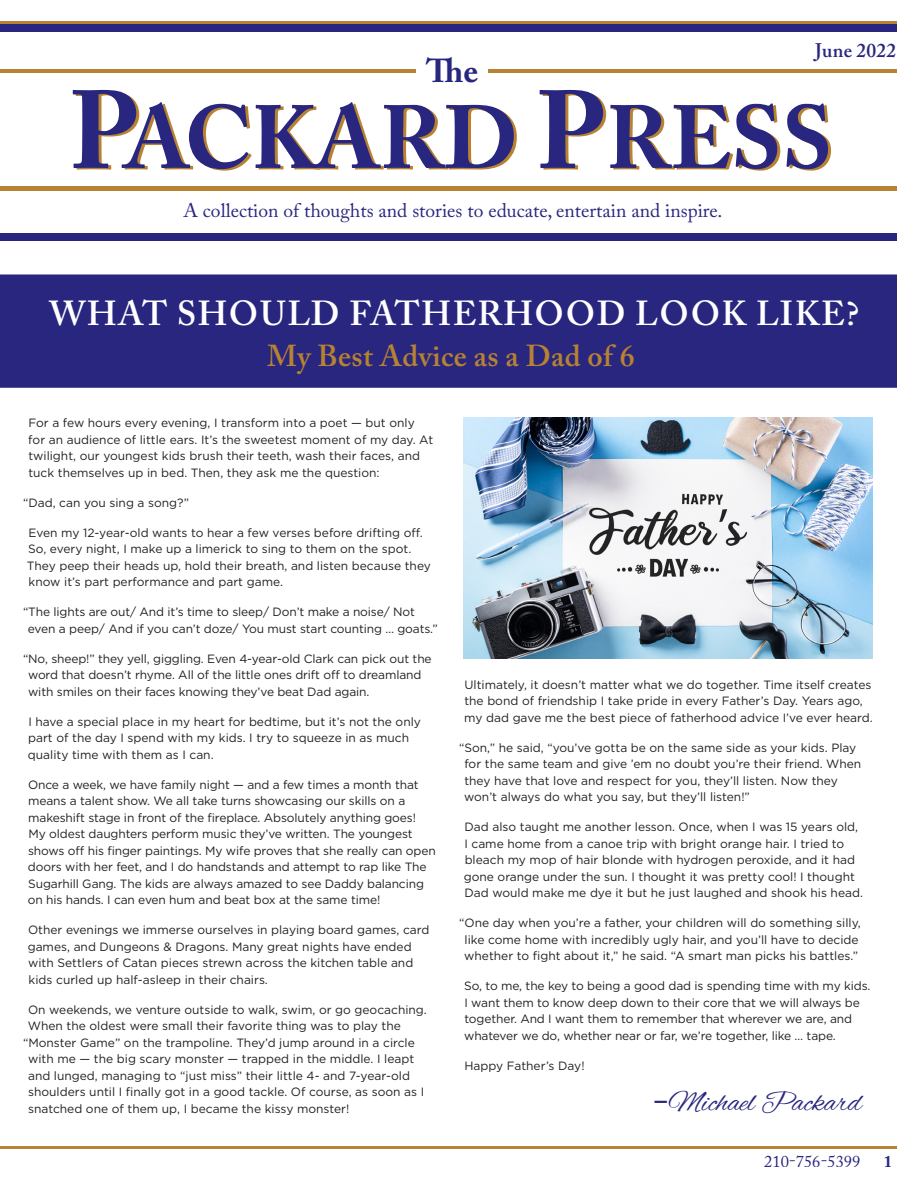
<style>
.page{position:relative;width:918px;height:1188px;background:#fff}
.page>*{position:absolute;margin:0;border:0;box-sizing:border-box;transform-origin:0 0}
.t1{font:700 88.5px "Adobe Caslon Pro";letter-spacing:-.01em;color:#28267f}
.t2{font:600 34.5px "Adobe Caslon Pro";letter-spacing:.045em;color:#fff}
.t3{font:700 33px "Adobe Caslon Pro";color:#28267f}
.t4{font:600 30.15px "Adobe Caslon Pro";letter-spacing:.01em;color:#b78232}
.t5{font:29.55px "Alex Brush";color:#28267f}
.t6{font:19.5px "Adobe Caslon Pro";color:#28267f}
.t7{font:600 19.5px "Adobe Caslon Pro";letter-spacing:.01em;color:#28267f}
.t8{font:16.5px "Adobe Caslon Pro";color:#28267f}
.t9{font:700 16.5px "Adobe Caslon Pro";color:#28267f}
.body{font:12px/16.5px "Gotham";color:#231f20}
.s1{font-size:109.5px}
.s2{font-family:"Open Sans"}
</style>
<div class="page">
<div style="left:0;top:233px;width:905px;height:8px;background:#28267f"></div>
<div style="left:0;top:24px;width:905px;height:8px;background:#28267f"></div>
<hr style="left:0;top:69px;width:905px;height:4px;background:#b78232">
<hr style="left:0;top:187px;width:904px;height:4px;background:#b78232">
<hr style="left:0;top:21px;width:897px;height:3px;background:#b78232">
<div style="left:0;top:274px;width:897px;height:114px;background:#28267f"></div>
<div style="left:417px;top:58px;width:71px;height:35px;background:#fff"></div>
<hr style="left:0;top:1147px;width:904px;height:2px;background:#b78232">
<img style="left:464px;top:418px;width:409px;height:241px">
<div style="left:898px;top:0;width:20px;height:1188px;background:#fff"></div>
<p class="t3" style="left:426px;top:51px;width:54px">The</p>
<p class="t7" style="left:815px;top:38px;width:82px">June 2022</p>
<p class="t1" style="left:69px;top:85px;width:765px"><span class="s1">P</span>ACKARD <span class="s1">P</span>RESS</p>
<p class="t6" style="left:184px;top:199px;width:540px">A collection of thoughts and stories to educate, entertain and inspire.</p>
<p class="t2" style="left:49px;top:293px;width:812px">WHAT SHOULD FATHERHOOD LOOK LIKE?</p>
<p class="t4" style="left:267px;top:338px;width:369px">My Best Advice as a Dad of 6</p>
<p class="body" style="left:28px;top:415px;width:406px">For a few hours every evening, I transform into a poet — but only for an audience of little ears. It’s the sweetest moment of my day. At twilight, our youngest kids brush their teeth, wash their faces, and tuck themselves up in bed. Then, they ask me the question:</p>
<p class="body" style="left:23px;top:494px;width:167px">“Dad, can you sing a song?”</p>
<p class="body" style="left:27px;top:524px;width:406px">Even my 12-year-old wants to hear a few verses before drifting off.<br>So, every night, I make up a limerick to sing to them on the spot.<br>They peep their heads up, hold their breath, and listen because they know it’s part performance and part game.</p>
<p class="body" style="left:28px;top:604px;width:412px;text-indent:-5px">“The lights are out/ And it’s time to sleep/ Don’t make a noise/ Not even a peep/ And if you can’t doze/ You must start counting … goats.”</p>
<p class="body" style="left:28px;top:650px;width:405px;text-indent:-5px">“No, sheep!” they yell, giggling. Even 4-year-old Clark can pick out the word that doesn’t rhyme. All of the little ones drift off to dreamland with smiles on their faces knowing they’ve beat Dad again.</p>
<p class="body" style="left:28px;top:713px;width:395px">I have a special place in my heart for bedtime, but it’s not the only part of the day I spend with my kids. I try to squeeze in as much quality time with them as I can.</p>
<p class="body" style="left:28px;top:776px;width:410px">Once a week, we have family night — and a few times a month that means a talent show. We all take turns showcasing our skills on a makeshift stage in front of the fireplace. Absolutely anything goes!<br>My oldest daughters perform music they’ve written. The youngest shows off his finger paintings. My wife proves that she really can open doors with her feet, and I do handstands and attempt to rap like The Sugarhill Gang. The kids are always amazed to see Daddy balancing on his hands. I can even hum and beat box at the same time!</p>
<p class="body" style="left:28px;top:922px;width:403px">Other evenings we immerse ourselves in playing board games, card games, and Dungeons &amp; Dragons. Many great nights have ended with Settlers of Catan pieces strewn across the kitchen table and kids curled up half-asleep in their chairs.</p>
<p class="body" style="left:28px;top:1001px;width:400px">On weekends, we venture outside to walk, swim, or go geocaching.</p>
<p class="body" style="left:28px;top:1018px;width:375px">When the oldest were small their favorite thing was to play the</p>
<p class="body" style="left:23px;top:1034px;width:393px">“Monster Game” on the trampoline. They’d jump around in a circle</p>
<p class="body" style="left:28px;top:1051px;width:388px">with me — the big scary monster — trapped in the middle. I leapt</p>
<p class="body" style="left:28px;top:1067px;width:383px">and lunged, managing to “just miss” their little 4- and 7-year-old</p>
<p class="body" style="left:28px;top:1084px;width:398px">shoulders until I finally got in a good tackle. Of course, as soon as I</p>
<p class="body" style="left:28px;top:1100px;width:323px">snatched one of them up, I became the kissy monster!</p>
<p class="body" style="left:464px;top:676px;width:410px">Ultimately, it doesn’t matter what we do together. Time itself creates the bond of friendship I take pride in every Father’s Day. Years ago, my dad gave me the best piece of fatherhood advice I’ve ever heard.</p>
<p class="body" style="left:464px;top:739px;width:399px;text-indent:-5px">“Son,” he said, “you’ve gotta be on the same side as your kids. Play for the same team and give ’em no doubt you’re their friend. When they have that love and respect for you, they’ll listen. Now they won’t always do what you say, but they’ll listen!”</p>
<p class="body" style="left:464px;top:818px;width:401px">Dad also taught me another lesson. Once, when I was 15 years old, I came home from a canoe trip with bright orange hair. I tried to bleach my mop of hair blonde with hydrogen peroxide, and it had gone orange under the sun. I thought it was pretty cool! I thought Dad would make me dye it but he just laughed and shook his head.</p>
<p class="body" style="left:459px;top:914px;width:403px;text-align:center">“One day when you’re a father, your children will do something silly, like come home with incredibly ugly hair, and you’ll have to decide whether to fight about it,” he said. “A smart man picks his battles.”</p>
<p class="body" style="left:464px;top:977px;width:408px">So, to me, the key to being a good dad is spending time with my kids.<br>I want them to know deep down to their core that we will always be together. And I want them to remember that wherever we are, and whatever we do, whether near or far, we’re together, like … tape.</p>
<p class="body" style="left:465px;top:1057px;width:122px">Happy Father’s Day!</p>
<p class="t5" style="left:654px;top:1086px;width:210px"><span class="s2">–</span>Michael Packard</p>
<p class="t8" style="left:764px;top:1152px;width:98px">210-756-5399</p>
<p class="t9" style="left:884px;top:1152px;width:10px">1</p>
</div>
